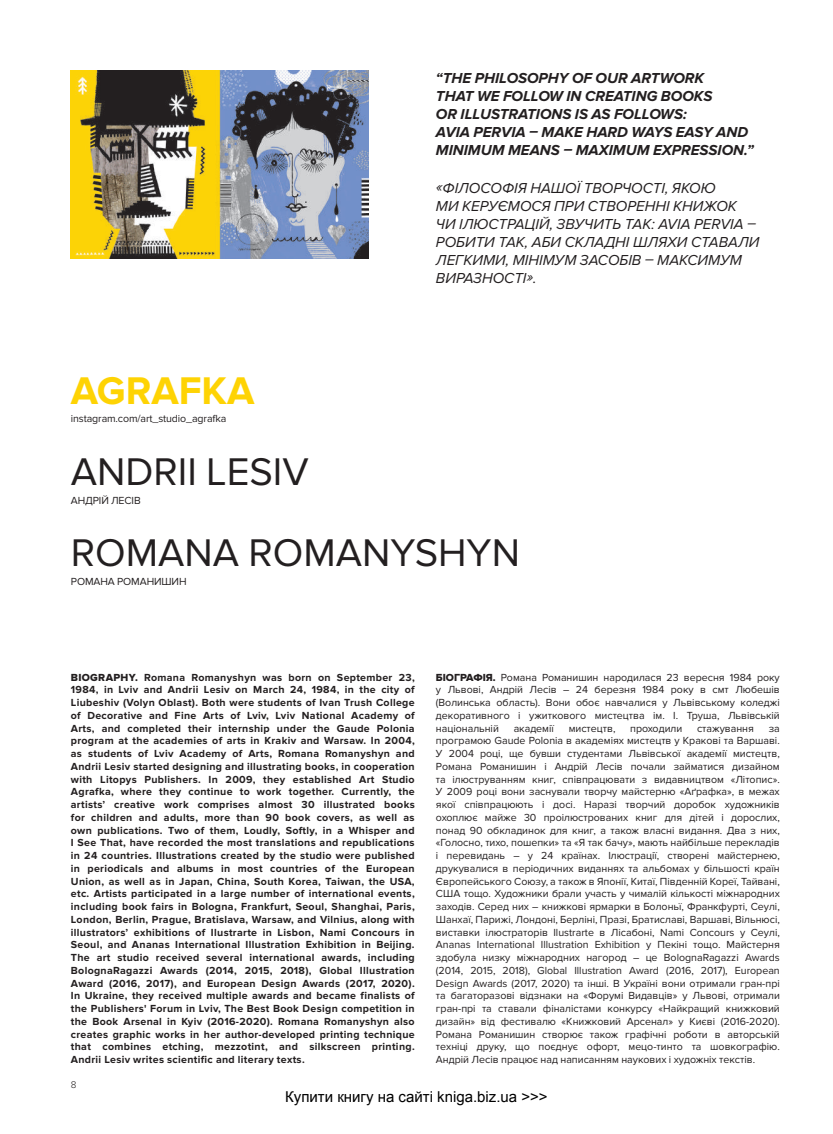
<style>
.page{position:relative;width:833px;height:1134px;background:#fff}
.page>*{position:absolute;margin:0;border:0;box-sizing:border-box;transform-origin:0 0}
.t1{font:40px "Proxima Nova";color:#231f20}
.t2{font:700 40px "Proxima Nova";color:#fed304}
.t3{font:italic 15px/18px "Proxima Nova";color:#231f20}
.t4{font:italic 700 15px/18px "Proxima Nova";color:#231f20}
.t5{font:15px "Arial";color:#000}
.t6{font:10.62px/12.8px "Proxima Nova";color:#231f20}
.t7{font:700 10.62px/12.8px "Proxima Nova";letter-spacing:.03em;color:#231f20;text-align:justify}
.t8{font:300 10px "Proxima Nova";color:#231f20}
.s1{font-family:"Proxima Nova Extrabld";font-weight:400}
.s2{font-family:"Proxima Nova Extrabld"}
</style>
<div class="page">
<img style="left:71px;top:71px;width:298px;height:188px">
<h2 class="t4" style="left:436px;top:69px;width:319px">“THE PHILOSOPHY OF OUR ARTWORK<br>THAT WE FOLLOW IN CREATING BOOKS<br>OR ILLUSTRATIONS IS AS FOLLOWS:<br>AVIA PERVIA – MAKE HARD WAYS EASY AND MINIMUM MEANS – MAXIMUM EXPRESSION.”</h2>
<h2 class="t3" style="left:436px;top:179px;width:325px">«ФІЛОСОФІЯ НАШОЇ ТВОРЧОСТІ, ЯКОЮ<br>МИ КЕРУЄМОСЯ ПРИ СТВОРЕННІ КНИЖОК ЧИ ІЛЮСТРАЦІЙ, ЗВУЧИТЬ ТАК: AVIA PERVIA – РОБИТИ ТАК, АБИ СКЛАДНІ ШЛЯХИ СТАВАЛИ ЛЕГКИМИ, МІНІМУМ ЗАСОБІВ – МАКСИМУМ ВИРАЗНОСТІ».</h2>
<h1 class="t2" style="left:71px;top:367px;width:185px">AGRAFKA</h1>
<p class="t6" style="left:71px;top:413px;width:157px">instagram.com/art_studio_agrafka</p>
<h1 class="t1" style="left:71px;top:449px;width:239px">ANDRII LESIV</h1>
<p class="t6" style="left:71px;top:494px;width:71px">АНДРІЙ ЛЕСІВ</p>
<h1 class="t1" style="left:71px;top:530px;width:450px">ROMANA ROMANYSHYN</h1>
<p class="t6" style="left:71px;top:575px;width:117px">РОМАНА РОМАНИШИН</p>
<p class="t7" style="left:71px;top:671px;width:345px"><span class="s1">BIOGRAPHY.</span> Romana Romanyshyn was born on September 23, 1984, in Lviv and Andrii Lesiv on March 24, 1984, in the city of Liubeshiv (Volyn Oblast). Both were students of Ivan Trush College of Decorative and Fine Arts of Lviv, Lviv National Academy of Arts, and completed their internship under the Gaude Polonia program at the academies of arts in Krakiv and Warsaw. In 2004, as students of Lviv Academy of Arts, Romana Romanyshyn and Andrii Lesiv started designing and illustrating books, in cooperation with Litopys Publishers. In 2009, they established Art Studio Agrafka, where they continue to work together. Currently, the artists’ creative work comprises almost 30 illustrated books for children and adults, more than 90 book covers, as well as own publications. Two of them, Loudly, Softly, in a Whisper and I See That, have recorded the most translations and republications in 24 countries. Illustrations created by the studio were published in periodicals and albums in most countries of the European Union, as well as in Japan, China, South Korea, Taiwan, the USA, etc. Artists participated in a large number of international events, including book fairs in Bologna, Frankfurt, Seoul, Shanghai, Paris, London, Berlin, Prague, Bratislava, Warsaw, and Vilnius, along with illustrators’ exhibitions of Ilustrarte in Lisbon, Nami Concours in Seoul, and Ananas International Illustration Exhibition in Beijing.<br>The art studio received several international awards, including BolognaRagazzi Awards (2014, 2015, 2018), Global Illustration Award (2016, 2017), and European Design Awards (2017, 2020).<br>In Ukraine, they received multiple awards and became finalists of the Publishers' Forum in Lviv, The Best Book Design competition in the Book Arsenal in Kyiv (2016-2020). Romana Romanyshyn also creates graphic works in her author-developed printing technique that combines etching, mezzotint, and silkscreen printing.<br>Andrii Lesiv writes scientific and literary texts.</p>
<p class="t8" style="left:71px;top:1079px;width:7px">8</p>
<p class="t6" style="left:436px;top:671px;width:345px"><span class="s2">БІОГРАФІЯ.</span> Романа Романишин народилася 23 вересня 1984 року у Львові, Андрій Лесів – 24 березня 1984 року в смт Любешів (Волинська область). Вони обоє навчалися у Львівському коледжі декоративного і ужиткового мистецтва ім. І. Труша, Львівській національній</p>
<p class="t6" style="left:513px;top:722px;width:42px">академії</p>
<p class="t6" style="left:568px;top:722px;width:48px">мистецтв,</p>
<p class="t6" style="left:630px;top:722px;width:54px">проходили</p>
<p class="t6" style="left:697px;top:722px;width:58px">стажування</p>
<p class="t6" style="left:436px;top:722px;width:345px;text-indent:333px">за програмою Gaude Polonia в академіях мистецтв у Кракові та Варшаві.<br>У 2004 році, ще бувши студентами Львівської академії мистецтв, Романа Романишин і Андрій Лесів почали займатися дизайном та ілюструванням книг, співпрацювати з видавництвом «Літопис».<br>У 2009 році вони заснували творчу майстерню «Аґрафка», в межах якої співпрацюють і досі. Наразі творчий доробок художників охоплює майже 30 проілюстрованих книг для дітей і дорослих, понад 90 обкладинок для книг, а також власні видання. Два з них, «Голосно, тихо, пошепки» та «Я так бачу», мають найбільше перекладів і перевидань – у 24 країнах. Ілюстрації, створені майстернею, друкувалися в періодичних виданнях та альбомах у більшості країн Європейського Союзу, а також в Японії, Китаї, Південній Кореї, Тайвані, США тощо. Художники брали участь у чималій кількості міжнародних заходів. Серед них – книжкові ярмарки в Болоньї, Франкфурті, Сеулі, Шанхаї, Парижі, Лондоні, Берліні, Празі, Братиславі, Варшаві, Вільнюсі, виставки ілюстраторів Ilustrarte в Лісабоні, Nami Concours у Сеулі, Ananas International Illustration Exhibition у Пекіні тощо. Майстерня здобула низку міжнародних нагород – це BolognaRagazzi Awards (2014, 2015, 2018), Global Illustration Award (2016, 2017), European Design Awards (2017, 2020) та інші. В Україні вони отримали гран-прі та багаторазові відзнаки на «Форумі Видавців» у Львові, отримали гран-прі та ставали фіналістами конкурсу «Найкращий книжковий дизайн» від фестивалю «Книжковий Арсенал» у Києві (2016-2020).<br>Романа Романишин створює також графічні роботи в авторській техніці друку, що поєднує офорт, мецо-тинто та шовкографію.<br>Андрій Лесів працює над написанням наукових і художніх текстів.</p>
<h2 class="t5" style="left:285px;top:1087px;width:264px">Купити книгу на сайті kniga.biz.ua &gt;&gt;&gt;</h2>
</div>
